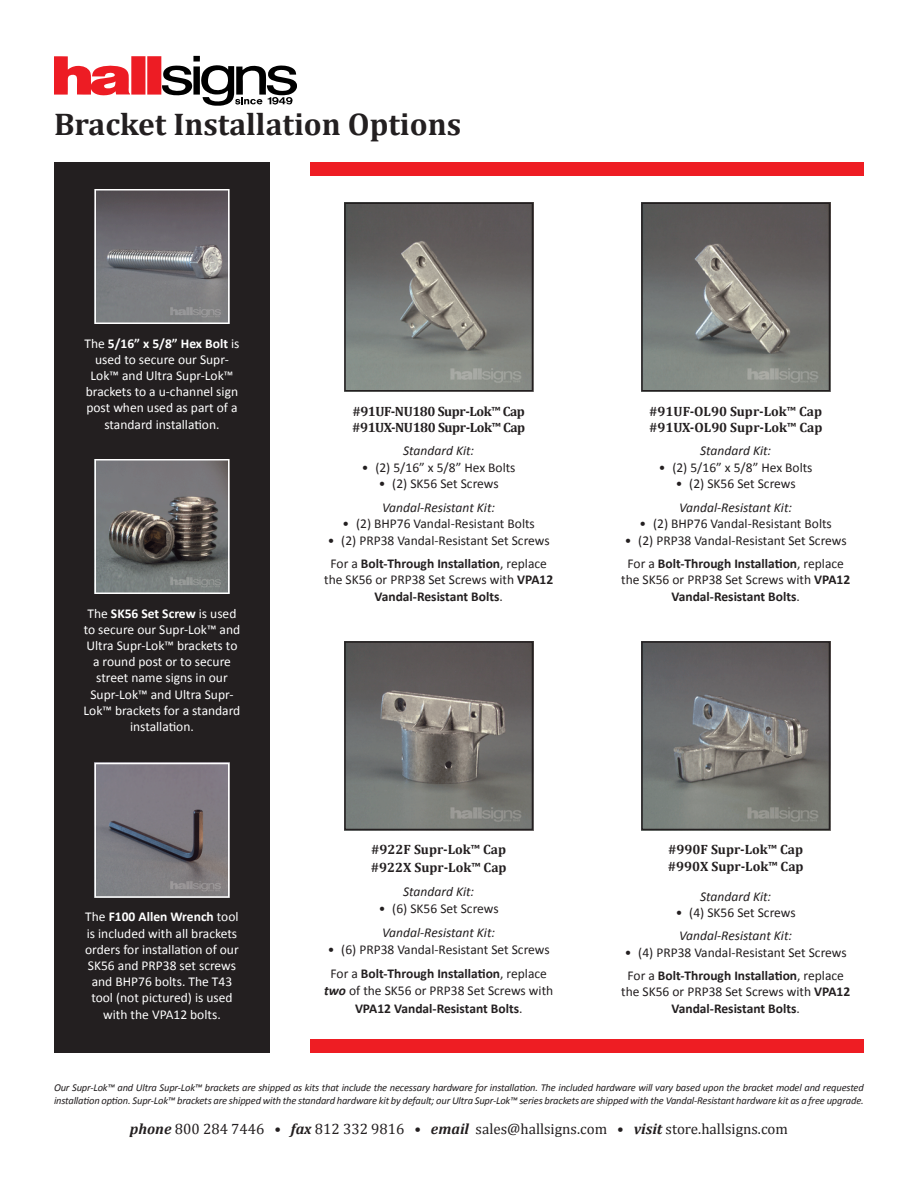
<style>
.page{position:relative;width:918px;height:1188px;background:#fff}
.page>*{position:absolute;margin:0;border:0;box-sizing:border-box;transform-origin:0 0}
.t1{font:700 31.5px "Cambria";color:#231f20}
.t2{font:15px "Cambria";color:#231f20}
.Bulleted{font:13.5px/16.2px "Calibri";color:#fff;text-align:center}
.t3{font:700 13.5px/16.5px "Calibri";color:#231f20;text-align:center}
.Bulleted-2{font:13.5px "Calibri";color:#231f20}
.t4{font:italic 13.5px "Calibri";color:#231f20}
.t5{font:700 13.5px/16.5px "Cambria";color:#231f20}
.t6{font:700 13.5px/16.5px "Cambria";letter-spacing:-.03em;color:#231f20}
.t7{font:italic 10.5px/12.6px "Calibri";letter-spacing:-.015em;color:#231f20}
.s1{font-weight:700}
.s2{font-weight:400}
.s3{font-style:italic}
.s4{font-weight:700;font-style:italic}
</style>
<div class="page">
<svg style="left:54px;top:56px;width:243px;height:50px"></svg>
<div style="left:54px;top:162px;width:216px;height:891px;background:#231f20"></div>
<div style="left:310px;top:162px;width:554px;height:14px;background:#ee1d23"></div>
<div style="left:310px;top:1040px;width:554px;height:13px;background:#ee1d23"></div>
<img style="left:347px;top:205px;width:183px;height:184px">
<div style="left:344px;top:202px;width:189px;height:190px;border:2px solid #231f20"></div>
<img style="left:644px;top:205px;width:183px;height:184px">
<div style="left:641px;top:202px;width:189px;height:190px;border:2px solid #231f20"></div>
<img style="left:347px;top:644px;width:183px;height:183px">
<div style="left:344px;top:641px;width:189px;height:189px;border:2px solid #231f20"></div>
<img style="left:644px;top:644px;width:183px;height:183px">
<div style="left:641px;top:641px;width:189px;height:189px;border:2px solid #231f20"></div>
<img style="left:97px;top:192px;width:130px;height:129px">
<div style="left:94px;top:189px;width:136px;height:135px;border:2px solid #fff"></div>
<img style="left:97px;top:462px;width:130px;height:129px">
<div style="left:94px;top:459px;width:136px;height:135px;border:2px solid #fff"></div>
<img style="left:97px;top:766px;width:130px;height:129px">
<div style="left:94px;top:763px;width:136px;height:135px;border:2px solid #fff"></div>
<h1 class="t1" style="left:54px;top:102px;width:409px">Bracket Installation Options</h1>
<p class="Bulleted" style="left:85px;top:335px;width:156px">The <span class="s1">5/16” x 5/8” Hex Bolt</span> is used to secure our Supr-<br>Lok™ and Ultra Supr-Lok™ brackets to a u-channel sign post when used as part of a standard installation.</p>
<p class="Bulleted" style="left:84px;top:605px;width:158px">The <span class="s1">SK56 Set Screw</span> is used to secure our Supr-Lok™ and<br>Ultra Supr-Lok™ brackets to a round post or to secure street name signs in our<br>Supr-Lok™ and Ultra Supr-<br>Lok™ brackets for a standard installation.</p>
<p class="Bulleted" style="left:85px;top:909px;width:155px">The <span class="s1">F100 Allen Wrench</span> tool is included with all brackets orders for installation of our<br>SK56 and PRP38 set screws and BHP76 bolts. The T43 tool (not pictured) is used with the VPA12 bolts.</p>
<p class="t6" style="left:352px;top:402px;width:175px">#91UF-NU180 Supr-Lok™ Cap #91UX-NU180 Supr-Lok™ Cap</p>
<p class="t4" style="left:403px;top:442px;width:73px">Standard Kit:</p>
<p class="Bulleted-2" style="left:362px;top:459px;width:155px">• (2) 5/16” x 5/8” Hex Bolts</p>
<p class="Bulleted-2" style="left:379px;top:475px;width:121px">• (2) SK56 Set Screws</p>
<p class="t4" style="left:382px;top:498px;width:114px">Vandal-Resistant Kit:</p>
<p class="Bulleted-2" style="left:343px;top:515px;width:194px">• (2) BHP76 Vandal-Resistant Bolts</p>
<p class="Bulleted-2" style="left:328px;top:531px;width:223px">• (2) PRP38 Vandal-Resistant Set Screws</p>
<p class="t3" style="left:324px;top:555px;width:231px"><span class="s2">For a</span> Bolt-Through Installation<span class="s2">, replace the SK56 or PRP38 Set Screws with</span> VPA12<br>Vandal-Resistant Bolts<span class="s2">.</span></p>
<p class="t5" style="left:649px;top:402px;width:175px">#91UF-OL90 Supr-Lok™ Cap #91UX-OL90 Supr-Lok™ Cap</p>
<p class="t4" style="left:700px;top:442px;width:73px">Standard Kit:</p>
<p class="Bulleted-2" style="left:659px;top:459px;width:155px">• (2) 5/16” x 5/8” Hex Bolts</p>
<p class="Bulleted-2" style="left:676px;top:475px;width:121px">• (2) SK56 Set Screws</p>
<p class="t4" style="left:679px;top:498px;width:114px">Vandal-Resistant Kit:</p>
<p class="Bulleted-2" style="left:640px;top:515px;width:194px">• (2) BHP76 Vandal-Resistant Bolts</p>
<p class="Bulleted-2" style="left:625px;top:531px;width:223px">• (2) PRP38 Vandal-Resistant Set Screws</p>
<p class="t3" style="left:621px;top:555px;width:231px"><span class="s2">For a</span> Bolt-Through Installation<span class="s2">, replace the SK56 or PRP38 Set Screws with</span> VPA12<br>Vandal-Resistant Bolts<span class="s2">.</span></p>
<p class="t5" style="left:371px;top:841px;width:137px;line-height:17.2px">#922F Supr-Lok™ Cap #922X Supr-Lok™ Cap</p>
<p class="t4" style="left:403px;top:882px;width:73px">Standard Kit:</p>
<p class="Bulleted-2" style="left:379px;top:900px;width:121px">• (6) SK56 Set Screws</p>
<p class="t4" style="left:382px;top:923px;width:114px">Vandal-Resistant Kit:</p>
<p class="Bulleted-2" style="left:328px;top:941px;width:223px">• (6) PRP38 Vandal-Resistant Set Screws</p>
<p class="t3" style="left:324px;top:965px;width:231px;line-height:17.2px"><span class="s2">For a</span> Bolt-Through Installation<span class="s2">, replace </span><span class="s3">two</span> <span class="s2">of the SK56 or PRP38 Set Screws with<br></span>VPA12 Vandal-Resistant Bolts<span class="s2">.</span></p>
<p class="t5" style="left:668px;top:841px;width:137px">#990F Supr-Lok™ Cap #990X Supr-Lok™ Cap</p>
<p class="t4" style="left:700px;top:887px;width:73px">Standard Kit:</p>
<p class="Bulleted-2" style="left:676px;top:904px;width:121px">• (4) SK56 Set Screws</p>
<p class="t4" style="left:679px;top:926px;width:114px">Vandal-Resistant Kit:</p>
<p class="Bulleted-2" style="left:625px;top:944px;width:223px">• (4) PRP38 Vandal-Resistant Set Screws</p>
<p class="t3" style="left:621px;top:967px;width:231px"><span class="s2">For a</span> Bolt-Through Installation<span class="s2">, replace the SK56 or PRP38 Set Screws with</span> VPA12<br>Vandal-Resistant Bolts<span class="s2">.</span></p>
<p class="t7" style="left:54px;top:1081px;width:811px">Our Supr-Lok™ and Ultra Supr-Lok™ brackets are shipped as kits that include the necessary hardware for installation. The included hardware will vary based upon the bracket model and requested installation option. Supr-Lok™ brackets are shipped with the standard hardware kit by default; our Ultra Supr-Lok™ series brackets are shipped with the Vandal-Resistant hardware kit as a free upgrade.</p>
<p class="t2" style="left:130px;top:1120px;width:660px"><span class="s4">phone</span> 800 284 7446 • <span class="s4">fax</span> 812 332 9816 • <span class="s4">email</span> sales@hallsigns.com • <span class="s4">visit</span> store.hallsigns.com</p>
</div>
